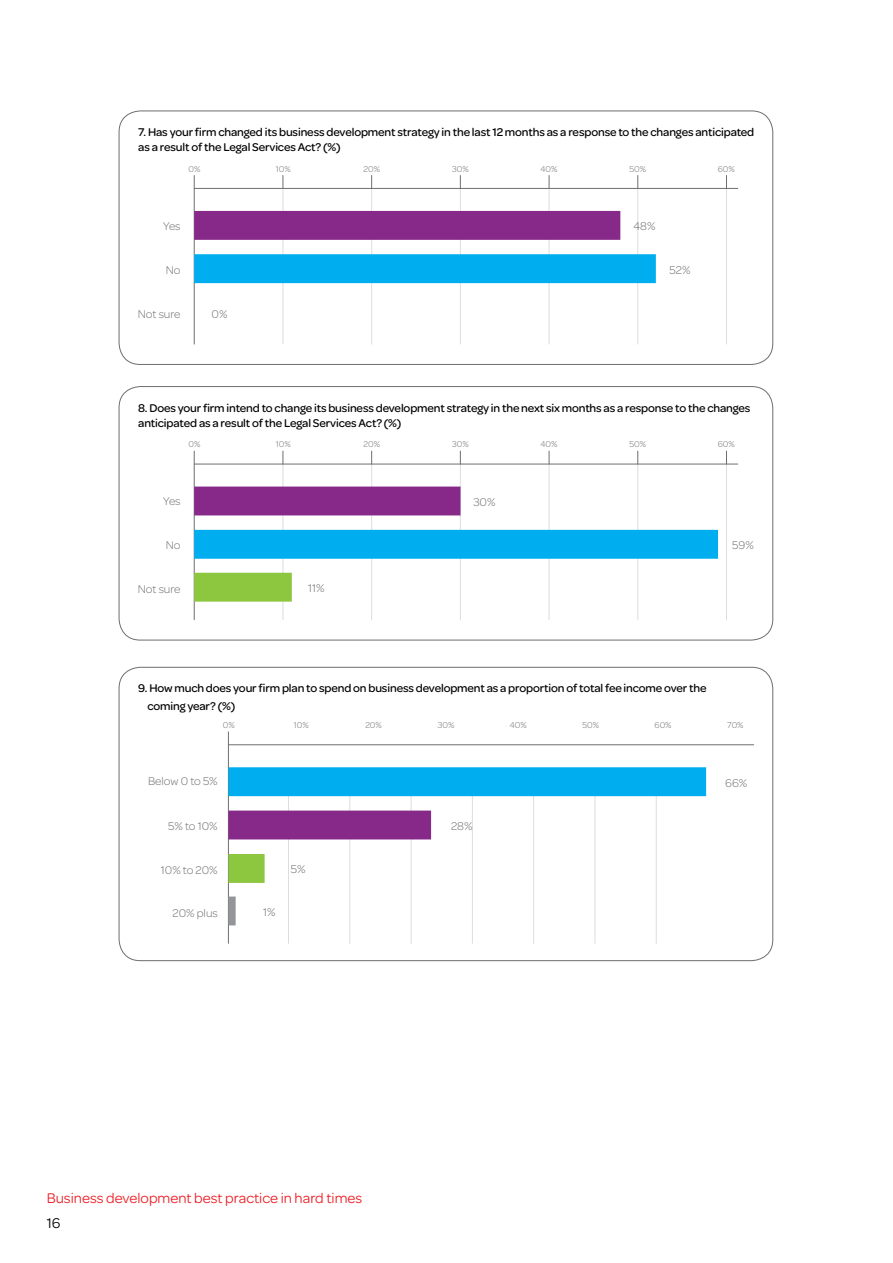
<style>
.page{position:relative;width:893px;height:1263px;background:#fff}
.page>*{position:absolute;margin:0;border:0;box-sizing:border-box;transform-origin:0 0}
.t1{font:15px "Omnes";color:#ed1d24}
.t2{font:15px "Omnes";color:#000}
.t3{font:500 12px/15px "Omnes";letter-spacing:-.01em;color:#000}
.t4{font:300 12px "Omnes";color:#6d6e71}
.t5{font:300 9px "Omnes";color:#6d6e71}
</style>
<div class="page">
<div style="left:119px;top:111px;width:654px;height:254px;border:1px solid #6d6e71;border-radius:21px"></div>
<hr style="left:194px;top:175px;width:1px;height:169px;background:#6d6e71">
<hr style="left:283px;top:189px;width:1px;height:155px;background:#dcddde">
<svg style="left:283px;top:175px;width:1px;height:13px"></svg>
<hr style="left:371px;top:189px;width:1px;height:155px;background:#dcddde">
<svg style="left:371px;top:175px;width:1px;height:13px"></svg>
<hr style="left:460px;top:189px;width:1px;height:155px;background:#dcddde">
<svg style="left:460px;top:175px;width:1px;height:13px"></svg>
<hr style="left:726px;top:189px;width:1px;height:155px;background:#dcddde">
<svg style="left:726px;top:175px;width:1px;height:13px"></svg>
<hr style="left:637px;top:189px;width:1px;height:155px;background:#dcddde">
<svg style="left:637px;top:175px;width:1px;height:13px"></svg>
<hr style="left:549px;top:189px;width:1px;height:155px;background:#dcddde">
<svg style="left:549px;top:175px;width:1px;height:13px"></svg>
<hr style="left:194px;top:188px;width:544px;height:1px;background:#6d6e71">
<div style="left:194px;top:211px;width:426px;height:29px;background:#872989"></div>
<div style="left:194px;top:254px;width:462px;height:29px;background:#00aeef"></div>
<div style="left:119px;top:386px;width:654px;height:254px;border:1px solid #6d6e71;border-radius:21px"></div>
<hr style="left:194px;top:451px;width:1px;height:169px;background:#6d6e71">
<hr style="left:283px;top:465px;width:1px;height:155px;background:#dcddde">
<svg style="left:283px;top:451px;width:1px;height:13px"></svg>
<hr style="left:371px;top:465px;width:1px;height:155px;background:#dcddde">
<svg style="left:371px;top:451px;width:1px;height:13px"></svg>
<hr style="left:460px;top:465px;width:1px;height:155px;background:#dcddde">
<svg style="left:460px;top:451px;width:1px;height:13px"></svg>
<hr style="left:726px;top:465px;width:1px;height:155px;background:#dcddde">
<svg style="left:726px;top:451px;width:1px;height:13px"></svg>
<hr style="left:637px;top:465px;width:1px;height:155px;background:#dcddde">
<svg style="left:637px;top:451px;width:1px;height:13px"></svg>
<hr style="left:549px;top:465px;width:1px;height:155px;background:#dcddde">
<svg style="left:549px;top:451px;width:1px;height:13px"></svg>
<hr style="left:194px;top:464px;width:544px;height:1px;background:#6d6e71">
<div style="left:194px;top:487px;width:266px;height:28px;background:#872989"></div>
<div style="left:194px;top:530px;width:524px;height:29px;background:#00aeef"></div>
<div style="left:194px;top:573px;width:98px;height:29px;background:#8dc63f"></div>
<hr style="left:228px;top:732px;width:1px;height:211px;background:#6d6e71">
<hr style="left:288px;top:789px;width:1px;height:154px;background:#dcddde">
<hr style="left:349px;top:789px;width:1px;height:154px;background:#dcddde">
<hr style="left:411px;top:789px;width:1px;height:154px;background:#dcddde">
<hr style="left:656px;top:789px;width:1px;height:154px;background:#dcddde">
<hr style="left:595px;top:789px;width:1px;height:154px;background:#dcddde">
<hr style="left:533px;top:789px;width:1px;height:154px;background:#dcddde">
<hr style="left:472px;top:789px;width:1px;height:154px;background:#dcddde">
<hr style="left:229px;top:744px;width:525px;height:1px;background:#6d6e71">
<div style="left:228px;top:767px;width:478px;height:29px;background:#00aeef"></div>
<div style="left:228px;top:810px;width:203px;height:29px;background:#872989"></div>
<svg style="left:228px;top:896px;width:8px;height:29px"></svg>
<svg style="left:228px;top:854px;width:37px;height:29px"></svg>
<p class="t3" style="left:138px;top:124px;width:617px">7. Has your firm changed its business development strategy in the last 12 months as a response to the changes anticipated as a result of the Legal Services Act? (%)</p>
<p class="t5" style="left:189px;top:163px;width:13px">0%</p>
<p class="t5" style="left:276px;top:163px;width:17px">10%</p>
<p class="t5" style="left:364px;top:163px;width:18px">20%</p>
<p class="t5" style="left:452px;top:163px;width:18px">30%</p>
<p class="t5" style="left:540px;top:163px;width:19px">40%</p>
<p class="t5" style="left:629px;top:163px;width:18px">50%</p>
<p class="t5" style="left:718px;top:163px;width:19px">60%</p>
<p class="t4" style="left:163px;top:218px;width:19px">Yes</p>
<p class="t4" style="left:166px;top:262px;width:16px">No</p>
<p class="t4" style="left:138px;top:306px;width:44px">Not sure</p>
<p class="t4" style="left:211px;top:306px;width:17px">0%</p>
<p class="t4" style="left:633px;top:218px;width:24px">48%</p>
<p class="t4" style="left:670px;top:262px;width:22px">52%</p>
<p class="t3" style="left:138px;top:399px;width:614px">8. Does your firm intend to change its business development strategy in the next six months as a response to the changes anticipated as a result of the Legal Services Act? (%)</p>
<p class="t5" style="left:189px;top:438px;width:13px">0%</p>
<p class="t5" style="left:276px;top:438px;width:17px">10%</p>
<p class="t5" style="left:364px;top:438px;width:18px">20%</p>
<p class="t5" style="left:452px;top:438px;width:18px">30%</p>
<p class="t5" style="left:540px;top:438px;width:19px">40%</p>
<p class="t5" style="left:629px;top:438px;width:18px">50%</p>
<p class="t5" style="left:718px;top:438px;width:19px">60%</p>
<p class="t4" style="left:163px;top:493px;width:19px">Yes</p>
<p class="t4" style="left:166px;top:537px;width:16px">No</p>
<p class="t4" style="left:138px;top:581px;width:44px">Not sure</p>
<p class="t4" style="left:308px;top:581px;width:18px">11%</p>
<p class="t4" style="left:473px;top:494px;width:24px">30%</p>
<p class="t4" style="left:732px;top:537px;width:23px">59%</p>
<p class="t3" style="left:147px;top:679px;width:561px;line-height:18px;text-indent:-9px">9. How much does your firm plan to spend on business development as a proportion of total fee income over the coming year? (%)</p>
<p class="t5" style="left:223px;top:719px;width:13px">0%</p>
<p class="t5" style="left:294px;top:719px;width:17px">10%</p>
<p class="t5" style="left:365px;top:719px;width:18px">20%</p>
<p class="t5" style="left:438px;top:719px;width:18px">30%</p>
<p class="t5" style="left:510px;top:719px;width:19px">40%</p>
<p class="t5" style="left:582px;top:719px;width:18px">50%</p>
<p class="t5" style="left:654px;top:719px;width:19px">60%</p>
<p class="t5" style="left:727px;top:719px;width:18px">70%</p>
<p class="t4" style="left:148px;top:773px;width:71px">Below 0 to 5%</p>
<p class="t4" style="left:168px;top:818px;width:51px">5% to 10%</p>
<p class="t4" style="left:161px;top:862px;width:58px">10% to 20%</p>
<p class="t4" style="left:173px;top:905px;width:47px">20% plus</p>
<p class="t4" style="left:263px;top:904px;width:14px">1%</p>
<p class="t4" style="left:291px;top:861px;width:16px">5%</p>
<p class="t4" style="left:451px;top:818px;width:23px">28%</p>
<p class="t1" style="left:47px;top:1187px;width:317px">Business development best practice in hard times</p>
<p class="t2" style="left:47px;top:1213px;width:15px">16</p>
<p class="t4" style="left:725px;top:775px;width:24px">66%</p>
</div>
